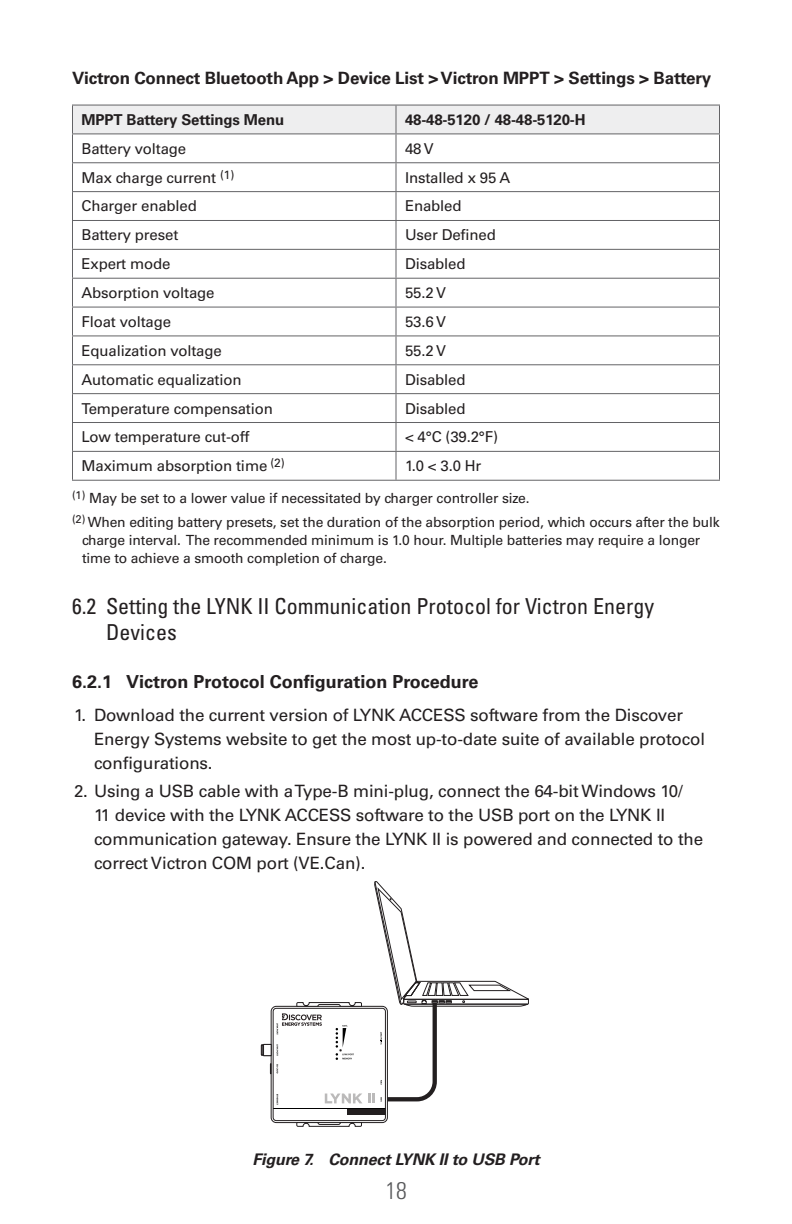
<style>
.page{position:relative;width:792px;height:1224px;background:#fff}
.page>*{position:absolute;margin:0;border:0;box-sizing:border-box;transform-origin:0 0}
.t1{font:300 condensed 24px "Univers LT Std";color:#57585a}
.t2{font:condensed 22px/26.4px "Univers LT Std";color:#231f20}
.t3{font:700 18px "Univers LT Std";color:#231f20}
.t4{font:17px/24px "Univers LT Std";letter-spacing:-.01em;color:#231f20}
.Paragraph_Title{font:700 17px "Univers LT Std";letter-spacing:-.01em;color:#231f20}
.t5{font:italic 700 16px "Univers LT Std";letter-spacing:-.01em;color:#231f20}
.Table_Text_small{font:15px "Univers LT Std";letter-spacing:-.01em;color:#231f20}
.Table_Text_small-2{font:700 15px "Univers LT Std";letter-spacing:-.01em;color:#231f20}
.Legal{font:14px/18px "Univers LT Std";letter-spacing:-.01em;color:#231f20}
</style>
<div class="page">
<hr style="left:72px;top:480px;width:324px;height:1px;background:#636366">
<hr style="left:396px;top:480px;width:324px;height:1px;background:#636366">
<svg style="left:72px;top:105px;width:648px;height:375px"></svg>
<div style="left:271px;top:1006px;width:117px;height:117px;border:1px solid #231f20;border-radius:5px"></div>
<hr style="left:273px;top:1108px;width:113px;height:1px;background:#000">
<div style="left:347px;top:1109px;width:39px;height:6px;background:#231f20"></div>
<div style="left:273px;top:1008px;width:113px;height:113px;border:1px solid #231f20;border-radius:3px"></div>
<svg style="left:335px;top:1025px;width:19px;height:35px"></svg>
<svg style="left:296px;top:1002px;width:66px;height:5px"></svg>
<svg style="left:296px;top:1122px;width:66px;height:5px"></svg>
<svg style="left:261px;top:1044px;width:17px;height:12px"></svg>
<svg style="left:325px;top:1094px;width:37px;height:9px"></svg>
<svg style="left:368px;top:881px;width:161px;height:223px"></svg>
<svg style="left:277px;top:1013px;width:45px;height:22px"></svg>
<p class="Paragraph_Title" style="left:72px;top:68px;width:641px">Victron Connect Bluetooth App &gt; Device List &gt; Victron MPPT &gt; Settings &gt; Battery</p>
<p class="Table_Text_small-2" style="left:82px;top:111px;width:204px">MPPT Battery Settings Menu</p>
<p class="Table_Text_small-2" style="left:405px;top:111px;width:182px">48-48-5120 / 48-48-5120-H</p>
<p class="Table_Text_small" style="left:82px;top:139px;width:106px">Battery voltage</p>
<p class="Table_Text_small" style="left:405px;top:139px;width:30px">48 V</p>
<p class="Table_Text_small" style="left:82px;top:168px;width:154px">Max charge current <sup>(1)</sup></p>
<p class="Table_Text_small" style="left:405px;top:168px;width:107px">Installed x 95 A</p>
<p class="Table_Text_small" style="left:82px;top:197px;width:117px">Charger enabled</p>
<p class="Table_Text_small" style="left:405px;top:197px;width:58px">Enabled</p>
<p class="Table_Text_small" style="left:82px;top:226px;width:98px">Battery preset</p>
<p class="Table_Text_small" style="left:405px;top:226px;width:93px">User Defined</p>
<p class="Table_Text_small" style="left:82px;top:255px;width:90px">Expert mode</p>
<p class="Table_Text_small" style="left:405px;top:255px;width:62px">Disabled</p>
<p class="Table_Text_small" style="left:82px;top:284px;width:135px">Absorption voltage</p>
<p class="Table_Text_small" style="left:405px;top:284px;width:43px">55.2 V</p>
<p class="Table_Text_small" style="left:82px;top:313px;width:91px">Float voltage</p>
<p class="Table_Text_small" style="left:405px;top:313px;width:43px">53.6 V</p>
<p class="Table_Text_small" style="left:82px;top:341px;width:142px">Equalization voltage</p>
<p class="Table_Text_small" style="left:405px;top:341px;width:43px">55.2 V</p>
<p class="Table_Text_small" style="left:82px;top:370px;width:162px">Automatic equalization</p>
<p class="Table_Text_small" style="left:405px;top:370px;width:62px">Disabled</p>
<p class="Table_Text_small" style="left:82px;top:399px;width:193px">Temperature compensation</p>
<p class="Table_Text_small" style="left:405px;top:399px;width:62px">Disabled</p>
<p class="Table_Text_small" style="left:82px;top:428px;width:169px">Low temperature cut-off</p>
<p class="Table_Text_small" style="left:405px;top:428px;width:95px">&lt; 4°C (39.2°F)</p>
<p class="Table_Text_small" style="left:82px;top:457px;width:205px">Maximum absorption time <sup>(2)</sup></p>
<p class="Table_Text_small" style="left:405px;top:457px;width:78px">1.0 &lt; 3.0 Hr</p>
<p class="Legal" style="left:72px;top:489px;width:459px"><sup>(1)</sup> May be set to a lower value if necessitated by charger controller size.</p>
<p class="Legal" style="left:82px;top:513px;width:639px;text-indent:-10px"><sup>(2)</sup> When editing battery presets, set the duration of the absorption period, which occurs after the bulk charge interval. The recommended minimum is 1.0 hour. Multiple batteries may require a longer time to achieve a smooth completion of charge.</p>
<p class="t2" style="left:106px;top:593px;width:550px;text-indent:-34px">6.2 Setting the LYNK II Communication Protocol for Victron Energy<br>Devices</p>
<p class="t3" style="left:72px;top:670px;width:408px">6.2.1 Victron Protocol Configuration Procedure</p>
<p class="t4" style="left:94px;top:703px;width:613px;text-indent:-20px">1. Download the current version of LYNK ACCESS software from the Discover<br>Energy Systems website to get the most up-to-date suite of available protocol configurations.</p>
<p class="t4" style="left:94px;top:779px;width:611px;text-indent:-20px">2. Using a USB cable with a Type-B mini-plug, connect the 64-bit Windows 10/ 11 device with the LYNK ACCESS software to the USB port on the LYNK II communication gateway. Ensure the LYNK II is powered and connected to the correct Victron COM port (VE.Can).</p>
<p class="t5" style="left:252px;top:1150px;width:289px">Figure 7. Connect LYNK II to USB Port</p>
<h1 class="t1" style="left:385px;top:1176px;width:23px">18</h1>
</div>
